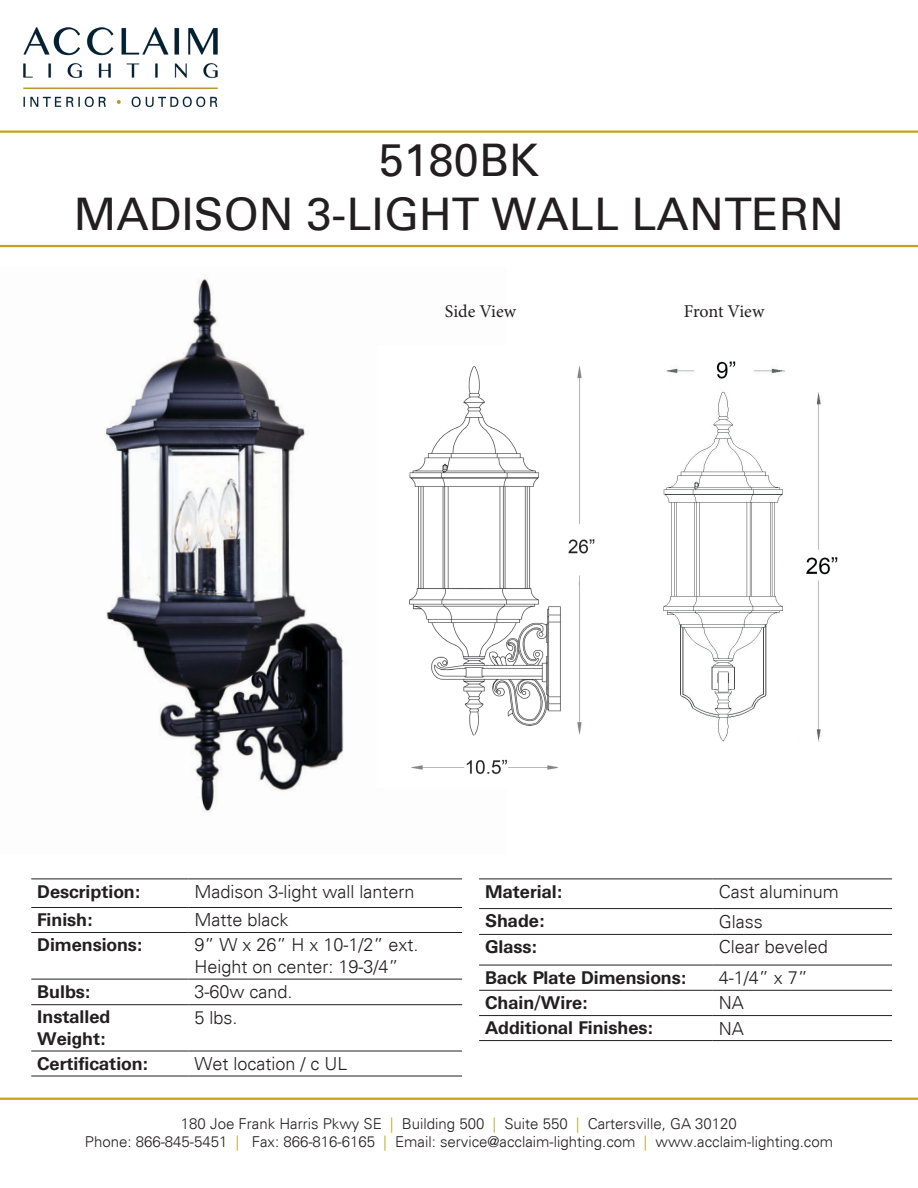
<style>
.page{position:relative;width:918px;height:1188px;background:#fff}
.page>*{position:absolute;margin:0;border:0;box-sizing:border-box;transform-origin:0 0}
.t1{font:45px "Univers";color:#231f20}
.t2{font:300 18px "Univers";color:#231f20}
.t3{font:700 18px/21.6px "Univers BQ";color:#231f20}
.t4{font:18px "Minion Pro";letter-spacing:-.005em;color:#231f20}
.t5{font:300 15px "Univers";color:#231f20}
.s1{color:#c5a21c}
</style>
<div class="page">
<hr style="left:0;top:130px;width:918px;height:3px;background:#c5a21c">
<hr style="left:0;top:245px;width:918px;height:2px;background:#c5a21c">
<hr style="left:0;top:1098px;width:918px;height:2px;background:#c5a21c">
<hr style="left:31px;top:879px;width:157px;height:1px;background:#231f20">
<hr style="left:188px;top:879px;width:274px;height:1px;background:#231f20">
<hr style="left:31px;top:907px;width:157px;height:1px;background:#231f20">
<hr style="left:188px;top:907px;width:274px;height:1px;background:#231f20">
<hr style="left:31px;top:932px;width:157px;height:1px;background:#231f20">
<hr style="left:188px;top:932px;width:274px;height:1px;background:#231f20">
<hr style="left:31px;top:979px;width:157px;height:1px;background:#231f20">
<hr style="left:188px;top:979px;width:274px;height:1px;background:#231f20">
<hr style="left:31px;top:1004px;width:157px;height:1px;background:#231f20">
<hr style="left:188px;top:1004px;width:274px;height:1px;background:#231f20">
<hr style="left:31px;top:1051px;width:157px;height:1px;background:#231f20">
<hr style="left:188px;top:1051px;width:274px;height:1px;background:#231f20">
<hr style="left:31px;top:1076px;width:157px;height:1px;background:#231f20">
<hr style="left:188px;top:1076px;width:274px;height:1px;background:#231f20">
<hr style="left:479px;top:879px;width:234px;height:1px;background:#231f20">
<hr style="left:713px;top:879px;width:179px;height:1px;background:#231f20">
<hr style="left:479px;top:908px;width:234px;height:1px;background:#231f20">
<hr style="left:713px;top:908px;width:179px;height:1px;background:#231f20">
<hr style="left:479px;top:934px;width:234px;height:1px;background:#231f20">
<hr style="left:713px;top:934px;width:179px;height:1px;background:#231f20">
<hr style="left:479px;top:965px;width:234px;height:1px;background:#231f20">
<hr style="left:713px;top:965px;width:179px;height:1px;background:#231f20">
<hr style="left:479px;top:990px;width:234px;height:1px;background:#231f20">
<hr style="left:713px;top:990px;width:179px;height:1px;background:#231f20">
<hr style="left:479px;top:1015px;width:234px;height:1px;background:#231f20">
<hr style="left:713px;top:1015px;width:179px;height:1px;background:#231f20">
<hr style="left:479px;top:1040px;width:234px;height:1px;background:#231f20">
<hr style="left:713px;top:1040px;width:179px;height:1px;background:#231f20">
<img style="left:105px;top:278px;width:239px;height:534px">
<img style="left:23px;top:27px;width:195px;height:81px">
<img style="left:409px;top:366px;width:186px;height:409px">
<img style="left:663px;top:361px;width:175px;height:381px">
<p class="t1" style="left:379px;top:134px;width:162px">5180BK</p>
<p class="t1" style="left:74px;top:188px;width:772px">MADISON 3-LIGHT WALL LANTERN</p>
<p class="t4" style="left:445px;top:299px;width:73px">Side View</p>
<p class="t4" style="left:684px;top:299px;width:82px">Front View</p>
<p class="t3" style="left:37px;top:881px;width:104px">Description:</p>
<p class="t2" style="left:194px;top:881px;width:222px">Madison 3-light wall lantern</p>
<p class="t3" style="left:37px;top:909px;width:57px">Finish:</p>
<p class="t2" style="left:194px;top:909px;width:95px">Matte black</p>
<p class="t3" style="left:37px;top:934px;width:106px">Dimensions:</p>
<p class="t2" style="left:194px;top:934px;width:226px">9” W x 26” H x 10-1/2” ext.</p>
<p class="t2" style="left:194px;top:956px;width:206px">Height on center: 19-3/4”</p>
<p class="t3" style="left:37px;top:981px;width:54px">Bulbs:</p>
<p class="t2" style="left:194px;top:981px;width:100px">3-60w cand.</p>
<p class="t3" style="left:37px;top:1007px;width:75px">Installed<br>Weight:</p>
<p class="t2" style="left:194px;top:1007px;width:45px">5 lbs.</p>
<p class="t3" style="left:37px;top:1053px;width:112px">Certification:</p>
<p class="t2" style="left:194px;top:1053px;width:155px">Wet location / c UL</p>
<p class="t3" style="left:485px;top:881px;width:78px">Material:</p>
<p class="t2" style="left:719px;top:881px;width:122px">Cast aluminum</p>
<p class="t3" style="left:485px;top:911px;width:61px">Shade:</p>
<p class="t2" style="left:719px;top:910px;width:45px">Glass</p>
<p class="t3" style="left:485px;top:936px;width:53px">Glass:</p>
<p class="t2" style="left:719px;top:936px;width:111px">Clear beveled</p>
<p class="t3" style="left:485px;top:967px;width:202px">Back Plate Dimensions:</p>
<p class="t2" style="left:719px;top:967px;width:91px">4-1/4” x 7”</p>
<p class="t3" style="left:485px;top:992px;width:104px">Chain/Wire:</p>
<p class="t2" style="left:719px;top:992px;width:27px">NA</p>
<p class="t3" style="left:485px;top:1018px;width:169px">Additional Finishes:</p>
<p class="t2" style="left:719px;top:1017px;width:27px">NA</p>
<p class="t5" style="left:181px;top:1114px;width:558px">180 Joe Frank Harris Pkwy SE <span class="s1">|</span> Building 500 <span class="s1">|</span> Suite 550 <span class="s1">|</span> Cartersville, GA 30120</p>
<p class="t5" style="left:85px;top:1132px;width:750px">Phone: 866-845-5451 <span class="s1">|</span> Fax: 866-816-6165 <span class="s1">|</span> Email: service@acclaim-lighting.com <span class="s1">|</span> www.acclaim-lighting.com</p>
</div>
